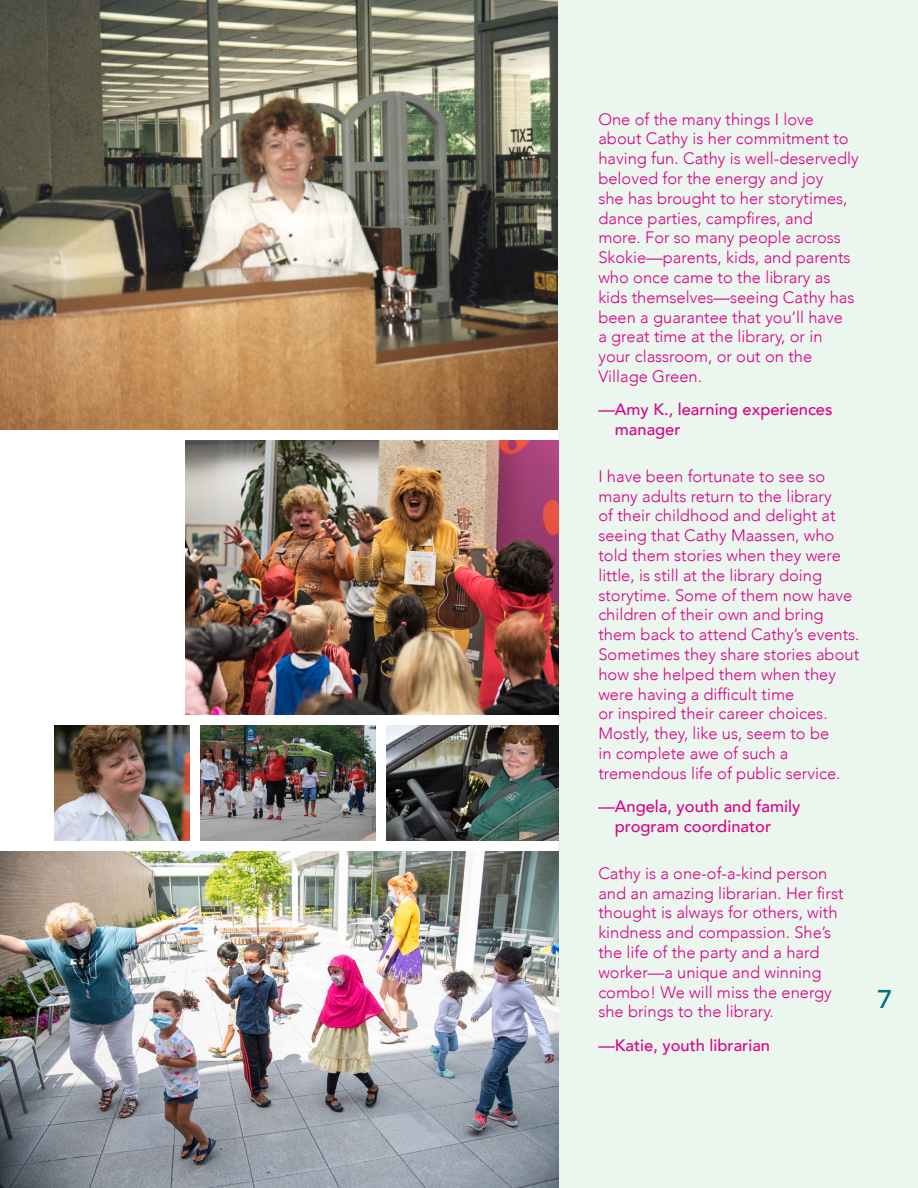
<style>
.page{position:relative;width:918px;height:1188px;background:#fff}
.page>*{position:absolute;margin:0;border:0;box-sizing:border-box;transform-origin:0 0}
.t1{font:25.5px "Dual 600";color:#007580}
.new_cathy_quote{font:300 16.5px/19.8px "Avenir";color:#dc0088}
.new_cathy_quote_pers{font:500 16.5px/19.8px "Avenir";color:#dc0088}
</style>
<div class="page">
<img style="left:0;top:0;width:559px;height:430px">
<div style="left:559px;top:0;width:359px;height:1188px;background:#eaf6ee"></div>
<img style="left:1px;top:851px;width:558px;height:337px">
<img style="left:186px;top:440px;width:373px;height:275px">
<img style="left:386px;top:725px;width:173px;height:116px">
<img style="left:54px;top:725px;width:136px;height:116px">
<img style="left:201px;top:725px;width:174px;height:116px">
<img style="left:0;top:706px;width:1px;height:482px">
<p class="new_cathy_quote" style="left:598px;top:109px;width:262px">One of the many things I love about Cathy is her commitment to having fun. Cathy is well-deservedly beloved for the energy and joy<br>she has brought to her storytimes, dance parties, campfires, and more. For so many people across<br>Skokie—parents, kids, and parents who once came to the library as kids themselves—seeing Cathy has been a guarantee that you’ll have<br>a great time at the library, or in<br>your classroom, or out on the<br>Village Green.</p>
<p class="new_cathy_quote_pers" style="left:615px;top:399px;width:219px;text-indent:-16px">—Amy K., learning experiences manager</p>
<p class="new_cathy_quote" style="left:598px;top:466px;width:263px">I have been fortunate to see so many adults return to the library<br>of their childhood and delight at seeing that Cathy Maassen, who told them stories when they were little, is still at the library doing storytime. Some of them now have children of their own and bring them back to attend Cathy’s events.<br>Sometimes they share stories about how she helped them when they were having a difficult time<br>or inspired their career choices.<br>Mostly, they, like us, seem to be<br>in complete awe of such a tremendous life of public service.</p>
<p class="new_cathy_quote_pers" style="left:615px;top:796px;width:187px;text-indent:-16px">—Angela, youth and family program coordinator</p>
<p class="new_cathy_quote" style="left:598px;top:863px;width:247px">Cathy is a one-of-a-kind person and an amazing librarian. Her first thought is always for others, with kindness and compassion. She’s the life of the party and a hard worker—a unique and winning combo! We will miss the energy she brings to the library.</p>
<p class="new_cathy_quote_pers" style="left:598px;top:1034px;width:173px">—Katie, youth librarian</p>
<h1 class="t1" style="left:878px;top:983px;width:15px">7</h1>
</div>
